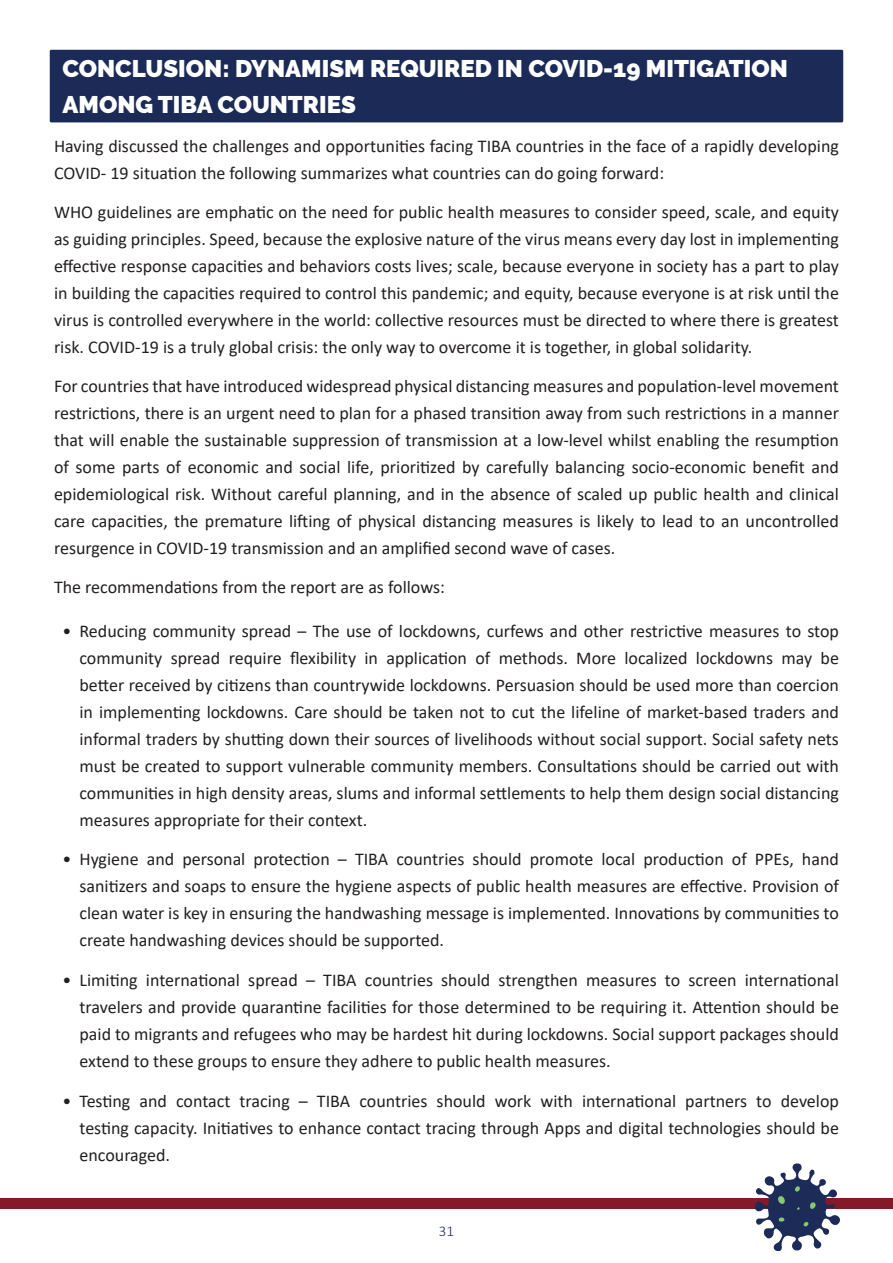
<style>
.page{position:relative;width:893px;height:1263px;background:#fff}
.page>*{position:absolute;margin:0;border:0;box-sizing:border-box;transform-origin:0 0}
.Heading_1{font:900 24px/36px "Raleway";color:#fff}
.t1{font:18px/27px "Calibri";color:#231f20;text-align:justify}
.t2{font:300 15px "Calibri";color:#1b2a57}
</style>
<div class="page">
<div style="left:0;top:1198px;width:893px;height:11px;background:#821b27"></div>
<svg style="left:755px;top:1163px;width:85px;height:88px"></svg>
<div style="left:50px;top:50px;width:793px;height:72px;background:#1b2a57;border-radius:2px"></div>
<p class="Heading_1" style="left:63px;top:50px;width:727px">CONCLUSION: DYNAMISM REQUIRED IN COVID-19 MITIGATION<br>AMONG TIBA COUNTRIES</p>
<p class="t1" style="left:54px;top:132px;width:786px">Having discussed the challenges and opportunities facing TIBA countries in the face of a rapidly developing<br>COVID- 19 situation the following summarizes what countries can do going forward:</p>
<p class="t1" style="left:54px;top:198px;width:786px">WHO guidelines are emphatic on the need for public health measures to consider speed, scale, and equity as guiding principles. Speed, because the explosive nature of the virus means every day lost in implementing effective response capacities and behaviors costs lives; scale, because everyone in society has a part to play in building the capacities required to control this pandemic; and equity, because everyone is at risk until the virus is controlled everywhere in the world: collective resources must be directed to where there is greatest risk. COVID-19 is a truly global crisis: the only way to overcome it is together, in global solidarity.</p>
<p class="t1" style="left:54px;top:372px;width:786px">For countries that have introduced widespread physical distancing measures and population-level movement restrictions, there is an urgent need to plan for a phased transition away from such restrictions in a manner that will enable the sustainable suppression of transmission at a low-level whilst enabling the resumption of some parts of economic and social life, prioritized by carefully balancing socio-economic benefit and epidemiological risk. Without careful planning, and in the absence of scaled up public health and clinical care capacities, the premature lifting of physical distancing measures is likely to lead to an uncontrolled resurgence in COVID-19 transmission and an amplified second wave of cases.</p>
<p class="t1" style="left:54px;top:573px;width:392px">The recommendations from the report are as follows:</p>
<p class="t1" style="left:80px;top:617px;width:761px;text-indent:-17px">• Reducing community spread – The use of lockdowns, curfews and other restrictive measures to stop community spread require flexibility in application of methods. More localized lockdowns may be better received by citizens than countrywide lockdowns. Persuasion should be used more than coercion in implementing lockdowns. Care should be taken not to cut the lifeline of market-based traders and informal traders by shutting down their sources of livelihoods without social support. Social safety nets must be created to support vulnerable community members. Consultations should be carried out with communities in high density areas, slums and informal settlements to help them design social distancing measures appropriate for their context.</p>
<p class="t1" style="left:80px;top:845px;width:761px;text-indent:-17px">• Hygiene and personal protection – TIBA countries should promote local production of PPEs, hand sanitizers and soaps to ensure the hygiene aspects of public health measures are effective. Provision of clean water is key in ensuring the handwashing message is implemented. Innovations by communities to create handwashing devices should be supported.</p>
<p class="t1" style="left:80px;top:966px;width:761px;text-indent:-17px">• Limiting international spread – TIBA countries should strengthen measures to screen international travelers and provide quarantine facilities for those determined to be requiring it. Attention should be paid to migrants and refugees who may be hardest hit during lockdowns. Social support packages should extend to these groups to ensure they adhere to public health measures.</p>
<p class="t1" style="left:80px;top:1087px;width:761px;text-indent:-17px">• Testing and contact tracing – TIBA countries should work with international partners to develop testing capacity. Initiatives to enhance contact tracing through Apps and digital technologies should be encouraged.</p>
<p class="t2" style="left:439px;top:1222px;width:17px">31</p>
</div>
